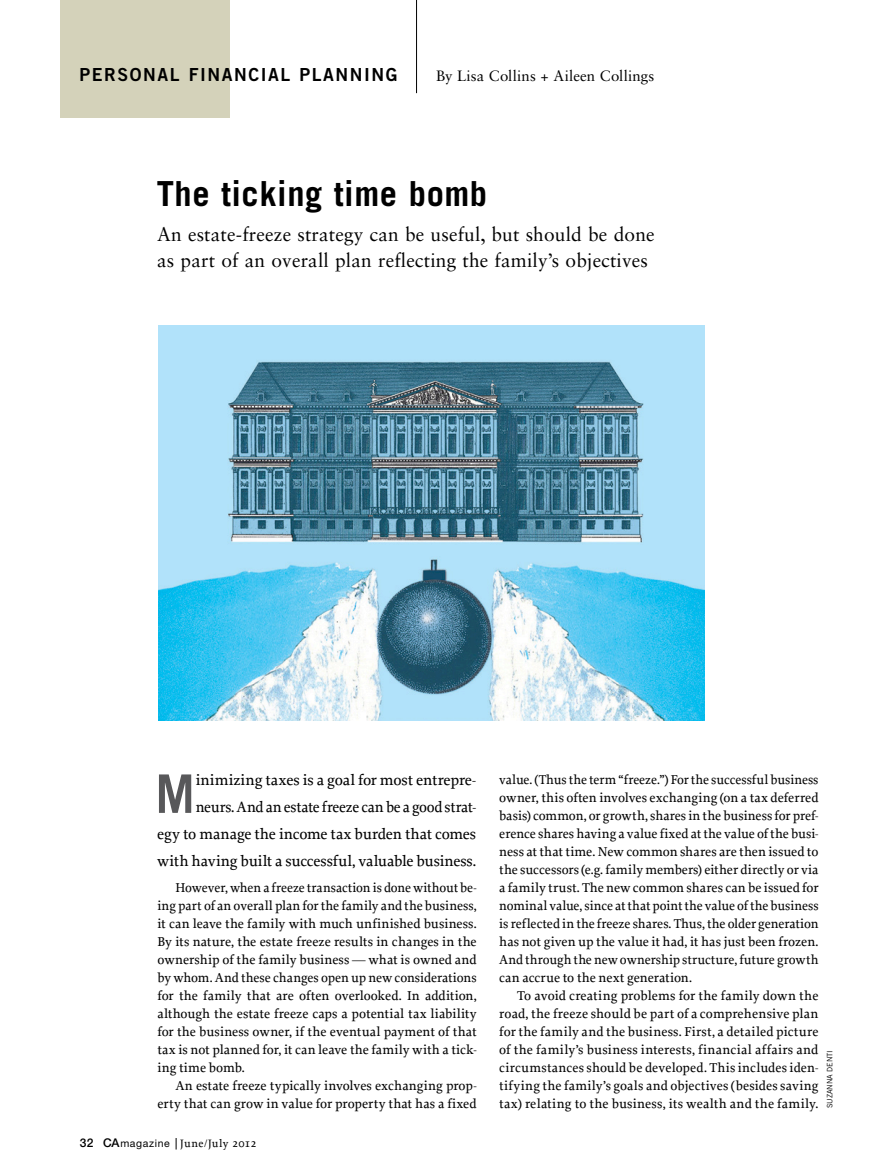
<style>
.page{position:relative;width:878px;height:1175px;background:#fff}
.page>*{position:absolute;margin:0;border:0;box-sizing:border-box;transform-origin:0 0}
.t1{font:700 53.25px "Trade Gothic";color:#58585a;scale:.95 1}
.t2{font:700 34.5px "Trade Gothic";letter-spacing:.015em;color:#000}
.t3{font:19.5px/25.5px "Sabon LT Std";letter-spacing:.01em;color:#000}
.t4{font:18px "Trade Gothic Bold Two";letter-spacing:.09em;color:#000}
.t5{font:500 15.6px/26.8px "Proforma";letter-spacing:-.01em;color:#000;text-align:right}
.t6{font:15px "Sabon LT Std";letter-spacing:.015em;color:#000}
.t7{font:500 13.5px "Proforma";color:#000}
.t8{font:500 11.25px "Proforma";letter-spacing:.025em;color:#000}
.t9{font:7.5px "Trade Gothic";color:#000}
.s1{font-family:"Helvetica Neue LT Std";font-size:12px}
.s2{font-family:"Helvetica Neue LT Std";font-weight:400;font-size:10.5px}
.s3{font-size:12.45px}
</style>
<div class="page">
<div style="left:60px;top:0;width:169px;height:117px;background:#d4d2ba"></div>
<hr style="left:416px;top:0;width:1px;height:93px;background:#000">
<img style="left:159px;top:326px;width:545px;height:394px">
<p class="t4" style="left:80px;top:63px;width:319px">PERSONAL FINANCIAL PLANNING</p>
<p class="t6" style="left:436px;top:66px;width:220px">By Lisa Collins + Aileen Collings</p>
<p class="t2" style="left:157px;top:172px;width:332px">The ticking time bomb</p>
<p class="t3" style="left:157px;top:221px;width:499px">An estate-freeze strategy can be useful, but should be done as part of an overall plan reflecting the family’s objectives</p>
<p class="t5" style="left:157px;top:766px;width:320px">inimizing taxes is a goal for most entrepre&shy;neurs. And an estate freeze can be a good strat-<br>egy to manage the income tax burden that comes with having built a successful, valuable business.</p>
<p class="t1" style="left:155px;top:761px;width:43px">M</p>
<p class="t7" style="left:175px;top:879px;width:303px">However, when a freeze transaction is done without be-</p>
<p class="t7" style="left:157px;top:897px;width:321px">ing part of an overall plan for the family and the business,</p>
<p class="t7" style="left:157px;top:915px;width:321px">it can leave the family with much unfinished business.</p>
<p class="t7" style="left:157px;top:933px;width:321px">By its nature, the estate freeze results in changes in the</p>
<p class="t7" style="left:157px;top:951px;width:321px">ownership of the family business — what is owned and</p>
<p class="t7" style="left:157px;top:969px;width:321px">by whom. And these changes open up new considerations</p>
<p class="t7" style="left:157px;top:987px;width:321px">for the family that are often overlooked. In addition,</p>
<p class="t7" style="left:157px;top:1005px;width:321px">although the estate freeze caps a potential tax liability</p>
<p class="t7" style="left:157px;top:1023px;width:321px">for the business owner, if the eventual payment of that</p>
<p class="t7" style="left:157px;top:1041px;width:321px">tax is not planned for, it can leave the family with a tick-</p>
<p class="t7" style="left:157px;top:1059px;width:89px">ing time bomb.</p>
<p class="t7" style="left:175px;top:1077px;width:303px">An estate freeze typically involves exchanging prop-</p>
<p class="t7" style="left:157px;top:1095px;width:321px">erty that can grow in value for property that has a fixed</p>
<p class="t8" style="left:80px;top:1136px;width:178px"><span class="s1">32 CA</span><span class="s2">magazine</span> June/July <span class="s3">2012</span></p>
<p class="t7" style="left:499px;top:771px;width:321px">value. (Thus the term “freeze.”) For the successful business</p>
<p class="t7" style="left:499px;top:789px;width:321px">owner, this often involves exchanging (on a tax deferred</p>
<p class="t7" style="left:499px;top:807px;width:321px">basis) common, or growth, shares in the business for pref-</p>
<p class="t7" style="left:499px;top:825px;width:321px">erence shares having a value fixed at the value of the busi-</p>
<p class="t7" style="left:499px;top:843px;width:321px">ness at that time. New common shares are then issued to</p>
<p class="t7" style="left:499px;top:861px;width:321px">the successors (e.g. family members) either directly or via</p>
<p class="t7" style="left:499px;top:879px;width:321px">a family trust. The new common shares can be issued for</p>
<p class="t7" style="left:499px;top:897px;width:321px">nominal value, since at that point the value of the business</p>
<p class="t7" style="left:499px;top:915px;width:321px">is reflected in the freeze shares. Thus, the older generation</p>
<p class="t7" style="left:499px;top:933px;width:321px">has not given up the value it had, it has just been frozen.</p>
<p class="t7" style="left:499px;top:951px;width:321px">And through the new ownership structure, future growth</p>
<p class="t7" style="left:499px;top:969px;width:194px">can accrue to the next generation.</p>
<p class="t7" style="left:517px;top:987px;width:303px">To avoid creating problems for the family down the</p>
<p class="t7" style="left:499px;top:1005px;width:321px">road, the freeze should be part of a comprehensive plan</p>
<p class="t7" style="left:499px;top:1023px;width:321px">for the family and the business. First, a detailed picture</p>
<p class="t7" style="left:499px;top:1041px;width:321px">of the family’s business interests, financial affairs and</p>
<p class="t7" style="left:499px;top:1059px;width:321px">circumstances should be developed. This includes iden-</p>
<p class="t7" style="left:499px;top:1077px;width:321px">tifying the family’s goals and objectives (besides saving</p>
<p class="t7" style="left:499px;top:1095px;width:321px">tax) relating to the business, its wealth and the family.</p>
<p class="t9" style="left:825px;top:1108px;width:60px;rotate:-90deg">suzanna denti</p>
</div>
